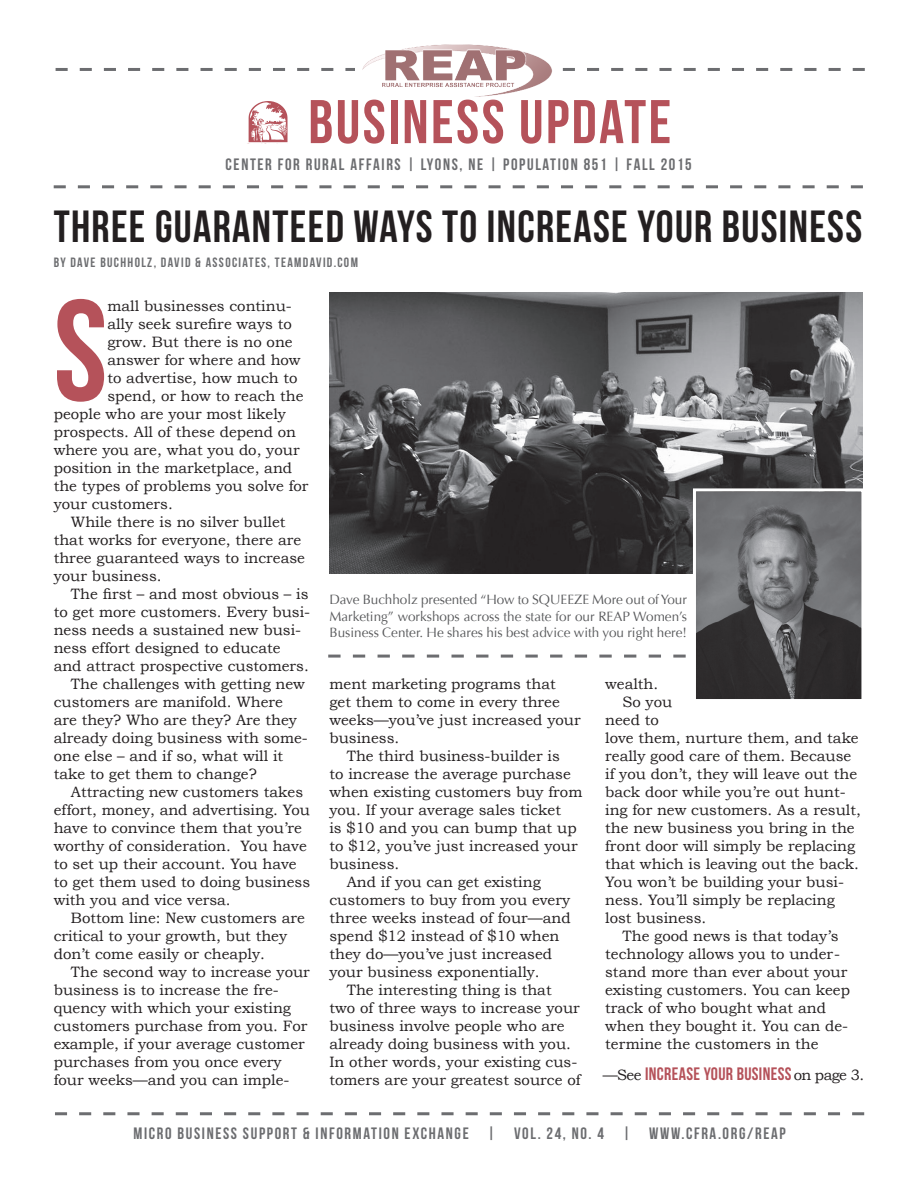
<style>
.page{position:relative;width:918px;height:1188px;background:#fff}
.page>*{position:absolute;margin:0;border:0;box-sizing:border-box;transform-origin:0 0}
.t1{font:143.55px "Bebas Neue";color:#b5525a}
.t2{font:61.5px "Bebas Neue";letter-spacing:.04em;color:#b5525a}
.t3{font:45px "Bebas Neue";letter-spacing:.03em;color:#231f20}
.t4{font:18px "Bebas Neue";letter-spacing:.02em;color:#b5525a}
.t5{font:16.5px "Bebas Neue";letter-spacing:.1em;color:#6c6d70}
.t6{font:15px/18px "Bookman Old Style";color:#231f20}
.t7{font:13.5px/16.2px "Optima";color:#57585a;text-align:justify}
.t8{font:13.5px "Bebas Neue";letter-spacing:.1em;color:#6c6d70}
.s1{font-family:"Bookman Old Style";font-size:15px;color:#231f20}
</style>
<div class="page">
<svg style="left:56px;top:68px;width:809px;height:3px"></svg>
<svg style="left:249px;top:101px;width:39px;height:41px"></svg>
<img style="left:355px;top:44px;width:206px;height:53px">
<svg style="left:54px;top:185px;width:809px;height:3px"></svg>
<svg style="left:55px;top:1112px;width:809px;height:3px"></svg>
<svg style="left:328px;top:655px;width:358px;height:3px"></svg>
<img style="left:329px;top:292px;width:534px;height:281px">
<img style="left:697px;top:493px;width:163px;height:205px">
<div style="left:693px;top:488px;width:171px;height:214px;border:3px solid #fff"></div>
<h2 class="t2" style="left:308px;top:88px;width:364px">BUSINESS UPDATE</h2>
<p class="t5" style="left:226px;top:156px;width:468px">CENTER FOR RURAL AFFAIRS | LYONS, NE | POPULATION 851 | FALL 2015</p>
<h3 class="t3" style="left:54px;top:201px;width:810px">THREE GUARANTEED WAYS TO INCREASE YOUR BUSINESS</h3>
<p class="t8" style="left:54px;top:255px;width:306px">BY DAVE BUCHHOLZ, DAVID &amp; ASSOCIATES, TEAMDAVID.COM</p>
<h1 class="t1" style="left:54px;top:272px;width:55px">S</h1>
<p class="t6" style="left:107px;top:296px;width:186px">mall businesses continu-</p>
<p class="t6" style="left:107px;top:314px;width:186px">ally seek surefire ways to</p>
<p class="t6" style="left:107px;top:332px;width:187px">grow. But there is no one</p>
<p class="t6" style="left:107px;top:350px;width:195px">answer for where and how</p>
<p class="t6" style="left:107px;top:368px;width:192px">to advertise, how much to</p>
<p class="t6" style="left:107px;top:386px;width:198px">spend, or how to reach the</p>
<p class="t6" style="left:54px;top:404px;width:234px">people who are your most likely</p>
<p class="t6" style="left:54px;top:422px;width:244px">prospects. All of these depend on</p>
<p class="t6" style="left:54px;top:440px;width:247px">where you are, what you do, your</p>
<p class="t6" style="left:54px;top:458px;width:240px">position in the marketplace, and</p>
<p class="t6" style="left:54px;top:476px;width:256px">the types of problems you solve for</p>
<p class="t6" style="left:54px;top:494px;width:121px">your customers.</p>
<p class="t6" style="left:71px;top:512px;width:216px">While there is no silver bullet</p>
<p class="t6" style="left:54px;top:530px;width:249px">that works for everyone, there are</p>
<p class="t6" style="left:54px;top:548px;width:253px">three guaranteed ways to increase</p>
<p class="t6" style="left:54px;top:566px;width:109px">your business.</p>
<p class="t6" style="left:71px;top:584px;width:239px">The first – and most obvious – is</p>
<p class="t6" style="left:54px;top:602px;width:258px">to get more customers. Every busi-</p>
<p class="t6" style="left:54px;top:620px;width:249px">ness needs a sustained new busi-</p>
<p class="t6" style="left:54px;top:638px;width:228px">ness effort designed to educate</p>
<p class="t6" style="left:54px;top:656px;width:257px">and attract prospective customers.</p>
<p class="t6" style="left:71px;top:674px;width:236px">The challenges with getting new</p>
<p class="t6" style="left:54px;top:692px;width:231px">customers are manifold. Where</p>
<p class="t6" style="left:54px;top:710px;width:245px">are they? Who are they? Are they</p>
<p class="t6" style="left:54px;top:728px;width:256px">already doing business with some-</p>
<p class="t6" style="left:54px;top:746px;width:231px">one else – and if so, what will it</p>
<p class="t6" style="left:54px;top:764px;width:205px">take to get them to change?</p>
<p class="t6" style="left:71px;top:782px;width:234px">Attracting new customers takes</p>
<p class="t6" style="left:54px;top:800px;width:258px">effort, money, and advertising. You</p>
<p class="t6" style="left:54px;top:818px;width:250px">have to convince them that you’re</p>
<p class="t6" style="left:54px;top:836px;width:255px">worthy of consideration. You have</p>
<p class="t6" style="left:54px;top:854px;width:245px">to set up their account. You have</p>
<p class="t6" style="left:54px;top:872px;width:258px">to get them used to doing business</p>
<p class="t6" style="left:54px;top:890px;width:178px">with you and vice versa.</p>
<p class="t6" style="left:71px;top:908px;width:236px">Bottom line: New customers are</p>
<p class="t6" style="left:54px;top:926px;width:235px">critical to your growth, but they</p>
<p class="t6" style="left:54px;top:944px;width:213px">don’t come easily or cheaply.</p>
<p class="t6" style="left:71px;top:962px;width:240px">The second way to increase your</p>
<p class="t6" style="left:54px;top:980px;width:227px">business is to increase the fre-</p>
<p class="t6" style="left:54px;top:998px;width:239px">quency with which your existing</p>
<p class="t6" style="left:54px;top:1016px;width:255px">customers purchase from you. For</p>
<p class="t6" style="left:54px;top:1034px;width:253px">example, if your average customer</p>
<p class="t6" style="left:54px;top:1052px;width:229px">purchases from you once every</p>
<p class="t6" style="left:54px;top:1070px;width:237px">four weeks—and you can imple-</p>
<p class="t7" style="left:329px;top:592px;width:359px">Dave Buchholz presented “How to SQUEEZE More out of Your Marketing” workshops across the state for our REAP Women’s Business Center. He shares his best advice with you right here!</p>
<p class="t6" style="left:329px;top:674px;width:253px">ment marketing programs that get them to come in every three weeks—you’ve just increased your business.</p>
<p class="t6" style="left:347px;top:746px;width:215px">The third business-builder is</p>
<p class="t6" style="left:329px;top:764px;width:243px">to increase the average purchase</p>
<p class="t6" style="left:329px;top:782px;width:255px">when existing customers buy from</p>
<p class="t6" style="left:329px;top:800px;width:233px">you. If your average sales ticket</p>
<p class="t6" style="left:329px;top:818px;width:249px">is $10 and you can bump that up</p>
<p class="t6" style="left:329px;top:836px;width:250px">to $12, you’ve just increased your</p>
<p class="t6" style="left:329px;top:854px;width:71px">business.</p>
<p class="t6" style="left:347px;top:872px;width:196px">And if you can get existing</p>
<p class="t6" style="left:329px;top:890px;width:242px">customers to buy from you every</p>
<p class="t6" style="left:329px;top:908px;width:243px">three weeks instead of four—and</p>
<p class="t6" style="left:329px;top:926px;width:232px">spend $12 instead of $10 when</p>
<p class="t6" style="left:329px;top:944px;width:224px">they do—you’ve just increased</p>
<p class="t6" style="left:329px;top:962px;width:212px">your business exponentially.</p>
<p class="t6" style="left:347px;top:980px;width:207px">The interesting thing is that</p>
<p class="t6" style="left:329px;top:998px;width:252px">two of three ways to increase your</p>
<p class="t6" style="left:329px;top:1016px;width:237px">business involve people who are</p>
<p class="t6" style="left:329px;top:1034px;width:243px">already doing business with you.</p>
<p class="t6" style="left:329px;top:1052px;width:249px">In other words, your existing cus-</p>
<p class="t6" style="left:329px;top:1070px;width:253px">tomers are your greatest source of</p>
<p class="t6" style="left:605px;top:674px;width:55px">wealth.</p>
<p class="t6" style="left:622px;top:692px;width:51px">So you</p>
<p class="t6" style="left:605px;top:710px;width:55px">need to</p>
<p class="t6" style="left:605px;top:728px;width:255px">love them, nurture them, and take</p>
<p class="t6" style="left:605px;top:746px;width:248px">really good care of them. Because</p>
<p class="t6" style="left:605px;top:764px;width:254px">if you don’t, they will leave out the</p>
<p class="t6" style="left:605px;top:782px;width:242px">back door while you’re out hunt-</p>
<p class="t6" style="left:605px;top:800px;width:257px">ing for new customers. As a result,</p>
<p class="t6" style="left:605px;top:818px;width:251px">the new business you bring in the</p>
<p class="t6" style="left:605px;top:836px;width:252px">front door will simply be replacing</p>
<p class="t6" style="left:605px;top:854px;width:255px">that which is leaving out the back.</p>
<p class="t6" style="left:605px;top:872px;width:240px">You won’t be building your busi-</p>
<p class="t6" style="left:605px;top:890px;width:231px">ness. You’ll simply be replacing</p>
<p class="t6" style="left:605px;top:908px;width:103px">lost business.</p>
<p class="t6" style="left:622px;top:926px;width:217px">The good news is that today’s</p>
<p class="t6" style="left:605px;top:944px;width:237px">technology allows you to under-</p>
<p class="t6" style="left:605px;top:962px;width:244px">stand more than ever about your</p>
<p class="t6" style="left:605px;top:980px;width:246px">existing customers. You can keep</p>
<p class="t6" style="left:605px;top:998px;width:222px">track of who bought what and</p>
<p class="t6" style="left:605px;top:1016px;width:245px">when they bought it. You can de-</p>
<p class="t6" style="left:605px;top:1034px;width:215px">termine the customers in the</p>
<p class="t4" style="left:603px;top:1064px;width:263px"><span class="s1">—See</span> INCREASE YOUR BUSINESS<span class="s1">on page 3.</span></p>
<p class="t5" style="left:133px;top:1125px;width:654px">MICRO BUSINESS SUPPORT &amp; INFORMATION EXCHANGE | VOL. 24, NO. 4 | WWW.CFRA.ORG/REAP</p>
</div>
